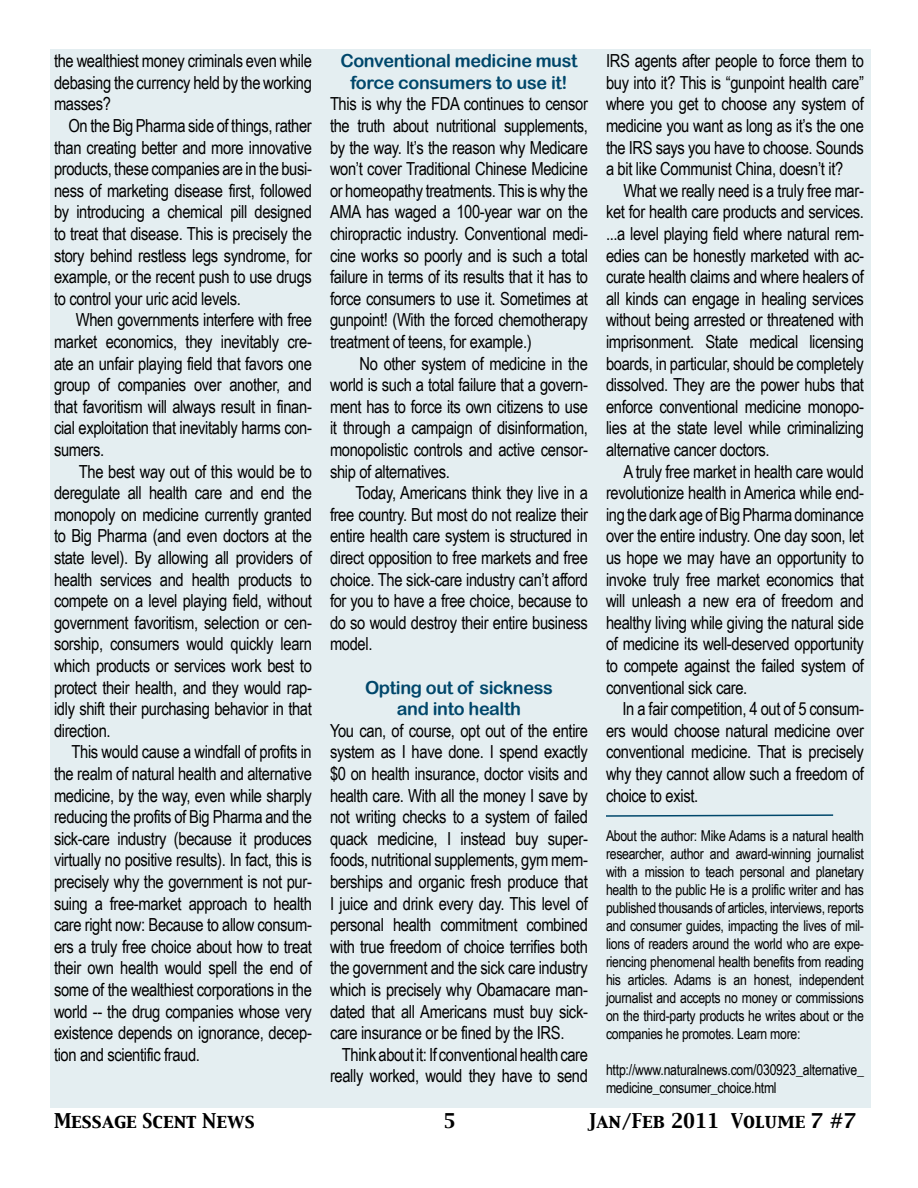
<style>
.page{position:relative;width:918px;height:1188px;background:#fff}
.page>*{position:absolute;margin:0;border:0;box-sizing:border-box;transform-origin:0 0}
.t1{font:18px/21.6px "Arial Narrow";letter-spacing:-.02em;color:#000;text-align:justify}
.t2{font:18px/21.6px "Arial Rounded MT Bold";letter-spacing:-.02em;color:#00476b;text-align:center}
.t3{font:18px "Capitals";color:#000}
.t4{font:15px/18px "Arial Narrow";letter-spacing:-.02em;color:#000;text-align:justify}
</style>
<div class="page">
<div style="left:50px;top:50px;width:821px;height:1058px;background:#e4eef1"></div>
<svg style="left:606px;top:814px;width:228px;height:3px"></svg>
<p class="t1" style="left:54px;top:50px;width:259px">the wealthiest money criminals even while debasing the currency held by the working masses?</p>
<p class="t1" style="left:54px;top:115px;width:260px;text-indent:14px">On the Big Pharma side of things, rather than creating better and more innovative products, these companies are in the busi&shy;ness of marketing disease first, followed by introducing a chemical pill designed to treat that disease. This is precisely the story behind restless legs syndrome, for example, or the recent push to use drugs to control your uric acid levels.</p>
<p class="t1" style="left:54px;top:309px;width:260px;text-indent:22px">When governments interfere with free market economics, they inevitably cre&shy;ate an unfair playing field that favors one group of companies over another, and that favoritism will always result in finan&shy;cial exploitation that inevitably harms con&shy;sumers.</p>
<p class="t1" style="left:54px;top:460px;width:260px;text-indent:25px">The best way out of this would be to deregulate all health care and end the monopoly on medicine currently granted to Big Pharma (and even doctors at the state level). By allowing all providers of health services and health products to compete on a level playing field, without government favoritism, selection or cen&shy;sorship, consumers would quickly learn which products or services work best to protect their health, and they would rap&shy;idly shift their purchasing behavior in that direction.</p>
<p class="t1" style="left:54px;top:741px;width:260px;text-indent:18px">This would cause a windfall of profits in the realm of natural health and alternative medicine, by the way, even while sharply reducing the profits of Big Pharma and the sick-care industry (because it produces virtually no positive results). In fact, this is precisely why the government is not pur&shy;suing a free-market approach to health care right now: Because to allow consum&shy;ers a truly free choice about how to treat their own health would spell the end of some of the wealthiest corporations in the world -- the drug companies whose very existence depends on ignorance, decep&shy;tion and scientific fraud.</p>
<p class="t2" style="left:340px;top:50px;width:239px">Conventional medicine must force consumers to use it!</p>
<p class="t1" style="left:330px;top:93px;width:260px">This is why the FDA continues to censor the truth about nutritional supplements, by the way. It’s the reason why Medicare won’t cover Traditional Chinese Medicine or homeopathy treatments. This is why the AMA has waged a 100-year war on the chiropractic industry. Conventional medi&shy;cine works so poorly and is such a total failure in terms of its results that it has to force consumers to use it. Sometimes at gunpoint! (With the forced chemotherapy treatment of teens, for example.)</p>
<p class="t1" style="left:330px;top:352px;width:260px;text-indent:30px">No other system of medicine in the world is such a total failure that a govern&shy;ment has to force its own citizens to use it through a campaign of disinformation, monopolistic controls and active censor&shy;ship of alternatives.</p>
<p class="t1" style="left:330px;top:482px;width:260px;text-indent:26px">Today, Americans think they live in a free country. But most do not realize their entire health care system is structured in direct opposition to free markets and free choice. The sick-care industry can’t afford for you to have a free choice, because to do so would destroy their entire business model.</p>
<p class="t2" style="left:365px;top:676px;width:189px">Opting out of sickness and into health</p>
<p class="t1" style="left:330px;top:719px;width:260px">You can, of course, opt out of the entire system as I have done. I spend exactly $0 on health insurance, doctor visits and health care. With all the money I save by not writing checks to a system of failed quack medicine, I instead buy super&shy;foods, nutritional supplements, gym mem&shy;berships and organic fresh produce that I juice and drink every day. This level of personal health commitment combined with true freedom of choice terrifies both the government and the sick care industry which is precisely why Obamacare man&shy;dated that all Americans must buy sick&shy;care insurance or be fined by the IRS.</p>
<p class="t1" style="left:330px;top:1043px;width:260px;text-align:right">Think about it: If conventional health care really worked, would they have to send</p>
<p class="t1" style="left:606px;top:50px;width:259px">IRS agents after people to force them to buy into it? This is “gunpoint health care” where you get to choose any system of medicine you want as long as it’s the one the IRS says you have to choose. Sounds a bit like Communist China, doesn’t it?</p>
<p class="t1" style="left:606px;top:179px;width:260px;text-indent:17px">What we really need is a truly free mar&shy;ket for health care products and services. ...a level playing field where natural rem&shy;edies can be honestly marketed with ac&shy;curate health claims and where healers of all kinds can engage in healing services without being arrested or threatened with imprisonment. State medical licensing boards, in particular, should be completely dissolved. They are the power hubs that enforce conventional medicine monopo&shy;lies at the state level while criminalizing alternative cancer doctors.</p>
<p class="t1" style="left:606px;top:460px;width:260px;text-indent:17px">A truly free market in health care would revolutionize health in America while end&shy;ing the dark age of Big Pharma dominance over the entire industry. One day soon, let us hope we may have an opportunity to invoke truly free market economics that will unleash a new era of freedom and healthy living while giving the natural side of medicine its well-deserved opportunity to compete against the failed system of conventional sick care.</p>
<p class="t1" style="left:606px;top:698px;width:260px;text-indent:17px">In a fair competition, 4 out of 5 consum&shy;ers would choose natural medicine over conventional medicine. That is precisely why they cannot allow such a freedom of choice to exist.</p>
<p class="t4" style="left:606px;top:827px;width:260px">About the author: Mike Adams is a natural health researcher, author and award-winning journalist with a mission to teach personal and planetary health to the public He is a prolific writer and has published thousands of articles, interviews, reports and consumer guides, impacting the lives of mil&shy;lions of readers around the world who are expe&shy;riencing phenomenal health benefits from reading his articles. Adams is an honest, independent journalist and accepts no money or commissions on the third-party products he writes about or the companies he promotes. Learn more:</p>
<p class="t4" style="left:606px;top:1061px;width:259px">http://www.naturalnews.com/030923_alternative_ medicine_consumer_choice.html</p>
<p class="t3" style="left:54px;top:1109px;width:202px">Message Scent News</p>
<p class="t3" style="left:444px;top:1109px;width:14px">5</p>
<p class="t3" style="left:588px;top:1109px;width:270px">Jan/Feb 2011 Volume 7 #7</p>
</div>
